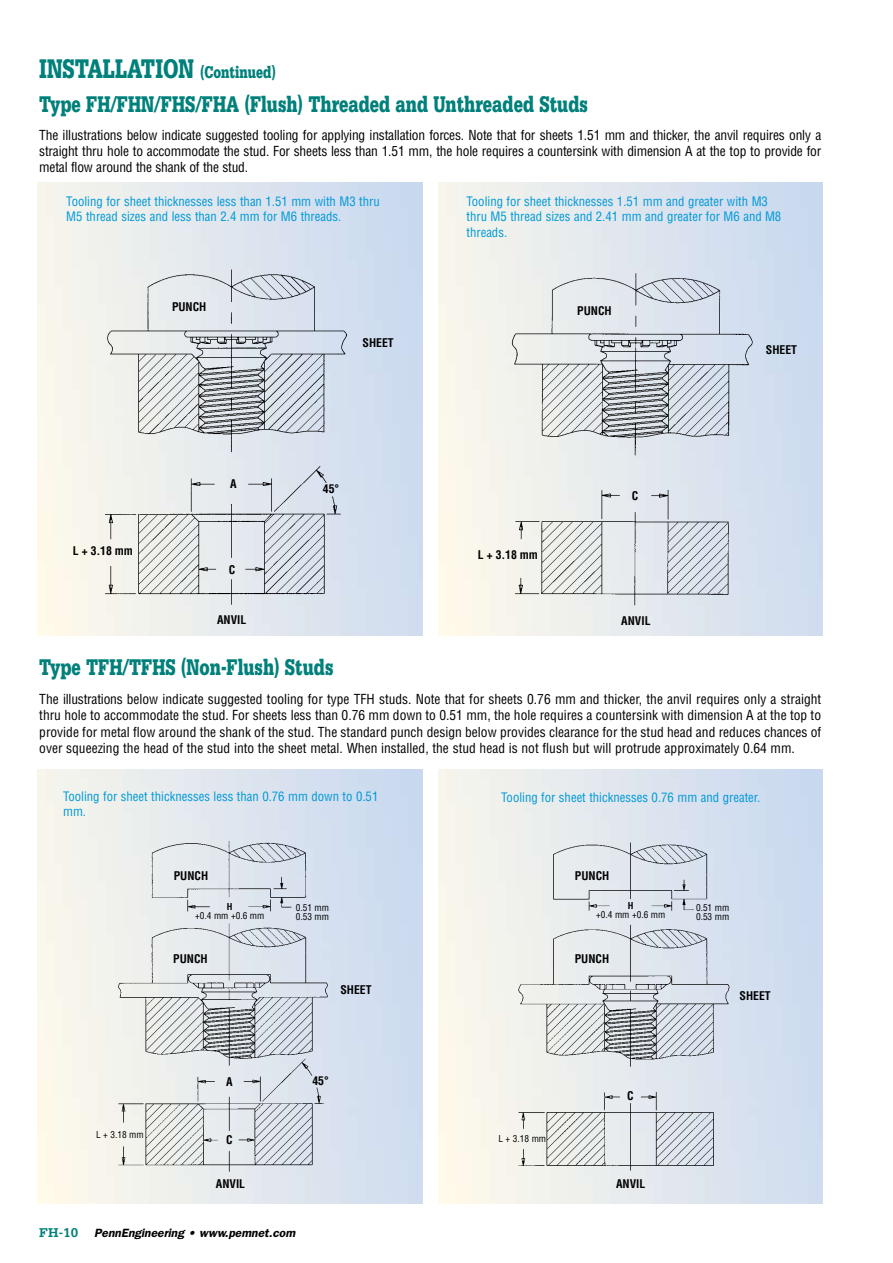
<style>
.page{position:relative;width:893px;height:1263px;background:#fff}
.page>*{position:absolute;margin:0;border:0;box-sizing:border-box;transform-origin:0 0}
.t1{font:900 28.5px "Serifa";color:#00807a;scale:.7 1}
.t2{font:900 24px "Serifa";color:#00807a;scale:.7 1}
.t3{font:condensed 13.5px/16.5px "Helvetica";letter-spacing:-.005em;color:#000;text-align:justify}
.t4{font:700 13.5px "Serifa";color:#00807a}
.t5{font:condensed 12.75px/15.3px "Helvetica";color:#0099d8}
.t6{font:italic 600 12px "Franklin Gothic";color:#000}
.t7{font:700 condensed 11.7px "Helvetica";color:#000}
.t8{font:condensed 9.3px/9.3px "Helvetica";color:#000}
.t9{font:700 condensed 9.3px "Helvetica";color:#000}
.s1{font-size:18px}
</style>
<div class="page">
<img style="left:484px;top:832px;width:278px;height:355px">
<img style="left:83px;top:833px;width:277px;height:354px">
<img style="left:58px;top:258px;width:344px;height:364px">
<img style="left:490px;top:258px;width:299px;height:364px">
<h1 class="t1" style="left:39px;top:52px;width:339px">INSTALLATION <span class="s1">(Continued)</span></h1>
<h2 class="t2" style="left:39px;top:89px;width:785px">Type FH/FHN/FHS/FHA (Flush) Threaded and Unthreaded Studs</h2>
<p class="t3" style="left:39px;top:126px;width:783px">The illustrations below indicate suggested tooling for applying installation forces. Note that for sheets 1.51 mm and thicker, the anvil requires only a straight thru hole to accommodate the stud. For sheets less than 1.51 mm, the hole requires a countersink with dimension A at the top to provide for metal flow around the shank of the stud.</p>
<p class="t5" style="left:66px;top:193px;width:315px">Tooling for sheet thicknesses less than 1.51 mm with M3 thru<br>M5 thread sizes and less than 2.4 mm for M6 threads.</p>
<p class="t5" style="left:466px;top:193px;width:316px">Tooling for sheet thicknesses 1.51 mm and greater with M3 thru M5 thread sizes and 2.41 mm and greater for M6 and M8 threads.</p>
<p class="t7" style="left:172px;top:300px;width:36px">PUNCH</p>
<p class="t7" style="left:577px;top:304px;width:36px">PUNCH</p>
<p class="t7" style="left:362px;top:336px;width:33px">SHEET</p>
<p class="t7" style="left:73px;top:544px;width:62px">L + 3.18 mm</p>
<p class="t7" style="left:230px;top:477px;width:8px">A</p>
<p class="t7" style="left:229px;top:563px;width:8px">C</p>
<p class="t7" style="left:323px;top:482px;width:18px">45°</p>
<p class="t7" style="left:478px;top:548px;width:62px">L + 3.18 mm</p>
<p class="t7" style="left:632px;top:488px;width:8px">C</p>
<p class="t7" style="left:217px;top:613px;width:31px">ANVIL</p>
<p class="t7" style="left:621px;top:613px;width:31px">ANVIL</p>
<p class="t7" style="left:766px;top:342px;width:33px">SHEET</p>
<h2 class="t2" style="left:39px;top:653px;width:422px">Type TFH/TFHS (Non-Flush) Studs</h2>
<p class="t3" style="left:39px;top:690px;width:783px">The illustrations below indicate suggested tooling for type TFH studs. Note that for sheets 0.76 mm and thicker, the anvil requires only a straight thru hole to accommodate the stud. For sheets less than 0.76 mm down to 0.51 mm, the hole requires a countersink with dimension A at the top to provide for metal flow around the shank of the stud. The standard punch design below provides clearance for the stud head and reduces chances of over squeezing the head of the stud into the sheet metal. When installed, the stud head is not flush but will protrude approximately 0.64 mm.</p>
<p class="t5" style="left:63px;top:788px;width:317px">Tooling for sheet thicknesses less than 0.76 mm down to 0.51 mm.</p>
<p class="t5" style="left:501px;top:789px;width:261px">Tooling for sheet thicknesses 0.76 mm and greater.</p>
<p class="t7" style="left:174px;top:869px;width:36px">PUNCH</p>
<p class="t7" style="left:575px;top:869px;width:36px">PUNCH</p>
<p class="t9" style="left:227px;top:900px;width:7px">H</p>
<p class="t8" style="left:195px;top:911px;width:71px">+0.4 mm +0.6 mm</p>
<p class="t8" style="left:296px;top:903px;width:35px">0.51 mm<br>0.53 mm</p>
<p class="t9" style="left:628px;top:900px;width:7px">H</p>
<p class="t8" style="left:596px;top:910px;width:71px">+0.4 mm +0.6 mm</p>
<p class="t8" style="left:696px;top:903px;width:35px">0.51 mm<br>0.53 mm</p>
<p class="t7" style="left:173px;top:952px;width:36px">PUNCH</p>
<p class="t7" style="left:575px;top:952px;width:36px">PUNCH</p>
<p class="t7" style="left:340px;top:982px;width:33px">SHEET</p>
<p class="t7" style="left:740px;top:988px;width:33px">SHEET</p>
<p class="t7" style="left:226px;top:1074px;width:8px">A</p>
<p class="t7" style="left:312px;top:1073px;width:18px">45°</p>
<p class="t7" style="left:627px;top:1088px;width:8px">C</p>
<p class="t8" style="left:96px;top:1129px;width:49px">L + 3.18 mm</p>
<p class="t7" style="left:226px;top:1132px;width:8px">C</p>
<p class="t8" style="left:498px;top:1133px;width:49px">L + 3.18 mm</p>
<p class="t7" style="left:216px;top:1176px;width:31px">ANVIL</p>
<p class="t7" style="left:616px;top:1176px;width:31px">ANVIL</p>
<p class="t4" style="left:39px;top:1225px;width:41px">FH-10</p>
<p class="t6" style="left:94px;top:1226px;width:203px">PennEngineering • www.pemnet.com</p>
</div>
